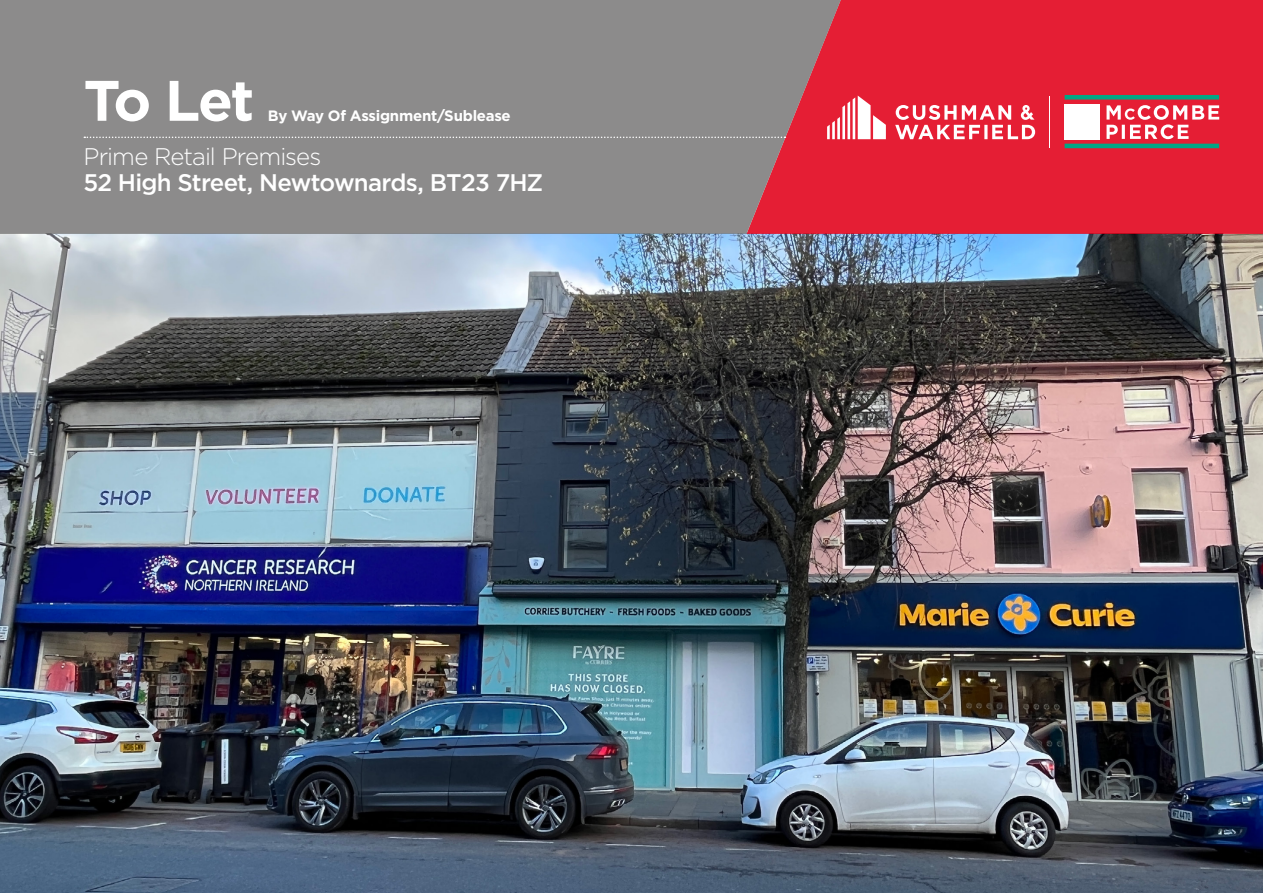
<style>
.page{position:relative;width:1263px;height:893px;background:#fff}
.page>*{position:absolute;margin:0;border:0;box-sizing:border-box;transform-origin:0 0}
.t1{font:700 57px "Gotham HTF";color:#fff}
.t2{font:500 24px "Gotham HTF";letter-spacing:-.04em;color:#fff}
.t3{font:300 24px "Gotham HTF";letter-spacing:-.04em;color:#fff}
.t4{font:700 15px "Gotham HTF";letter-spacing:-.02em;color:#fff}
</style>
<div class="page">
<img style="left:0;top:234px;width:1263px;height:659px">
<div style="left:841px;top:0;width:422px;height:234px;background:#e51e34"></div>
<div style="left:0;top:0;width:841px;height:234px;background:#8c8b8b"></div>
<svg style="left:1064px;top:95px;width:155px;height:53px"></svg>
<div style="left:1064px;top:104px;width:36px;height:35px;background:#fff"></div>
<hr style="left:1049px;top:96px;width:1px;height:51px;background:#fff">
<svg style="left:895px;top:105px;width:140px;height:34px"></svg>
<svg style="left:827px;top:96px;width:59px;height:43px"></svg>
<svg style="left:84px;top:137px;width:701px;height:1px"></svg>
<h1 class="t1" style="left:84px;top:68px;width:172px">To Let</h1>
<p class="t4" style="left:268px;top:107px;width:244px">By Way Of Assignment/Sublease</p>
<p class="t3" style="left:84px;top:144px;width:239px">Prime Retail Premises</p>
<p class="t2" style="left:84px;top:169px;width:461px">52 High Street, Newtownards, BT23 7HZ</p>
</div>
